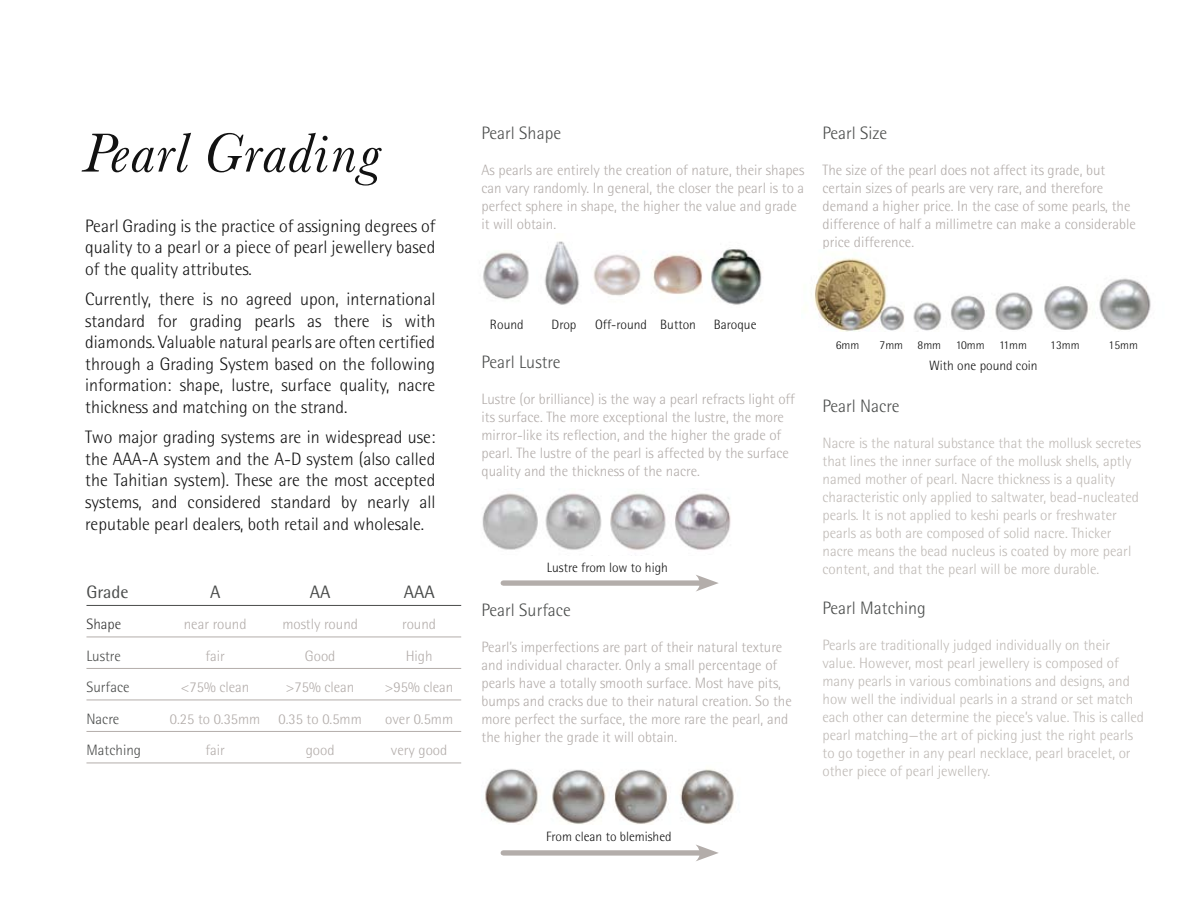
<style>
.page{position:relative;width:1188px;height:918px;background:#fff}
.page>*{position:absolute;margin:0;border:0;box-sizing:border-box;transform-origin:0 0}
.t1{font:italic 57px "Baskerville No 2 BT";color:#121212}
.t2{font:300 18px/21.6px "Rotis Semi Sans";color:#121212;text-align:justify}
.t3{font:300 18px "Rotis Semi Sans";color:#4a4c4b}
.t4{font:18px "Rotis Semi Sans";color:#4a4c4b}
.t5{font:300 15px/18px "Rotis Semi Sans";color:#b3adaa}
.t6{font:300 15px/18px "Rotis Semi Sans";color:#bfbab6}
.t7{font:300 15px "Rotis Semi Sans";color:#4a4c4b}
.t8{font:300 15px "Rotis Semi Sans";color:#333}
.t9{font:300 13.5px "Rotis Semi Sans";color:#121212}
.t10{font:300 12px "Rotis Semi Sans";color:#121212}
</style>
<div class="page">
<img style="left:482px;top:493px;width:249px;height:57px">
<img style="left:483px;top:241px;width:279px;height:64px">
<img style="left:814px;top:258px;width:337px;height:73px">
<img style="left:485px;top:769px;width:249px;height:56px">
<div style="left:503px;top:850px;width:202px;height:6px;background:#b3adaa"></div>
<svg style="left:696px;top:844px;width:23px;height:17px"></svg>
<hr style="left:86px;top:605px;width:375px;height:1px;background:#4a4c4b">
<hr style="left:86px;top:637px;width:375px;height:1px;background:#b3adaa">
<hr style="left:86px;top:668px;width:375px;height:1px;background:#b3adaa">
<hr style="left:86px;top:700px;width:375px;height:1px;background:#b3adaa">
<hr style="left:86px;top:731px;width:375px;height:1px;background:#b3adaa">
<hr style="left:86px;top:763px;width:375px;height:1px;background:#b3adaa">
<div style="left:503px;top:580px;width:202px;height:6px;background:#b3adaa"></div>
<svg style="left:696px;top:575px;width:23px;height:17px"></svg>
<h1 class="t1" style="left:85px;top:118px;width:300px">Pearl Grading</h1>
<p class="t2" style="left:85px;top:215px;width:352px">Pearl Grading is the practice of assigning degrees of quality to a pearl or a piece of pearl jewellery based of the quality attributes.</p>
<p class="t2" style="left:85px;top:288px;width:352px">Currently, there is no agreed upon, international standard for grading pearls as there is with diamonds. Valuable natural pearls are often certified through a Grading System based on the following information: shape, lustre, surface quality, nacre thickness and matching on the strand.</p>
<p class="t2" style="left:85px;top:426px;width:352px">Two major grading systems are in widespread use: the AAA-A system and the A-D system (also called the Tahitian system). These are the most accepted systems, and considered standard by nearly all reputable pearl dealers, both retail and wholesale.</p>
<p class="t4" style="left:86px;top:581px;width:44px">Grade</p>
<p class="t4" style="left:210px;top:581px;width:12px">A</p>
<p class="t4" style="left:310px;top:581px;width:22px">AA</p>
<p class="t4" style="left:404px;top:581px;width:33px">AAA</p>
<p class="t8" style="left:86px;top:616px;width:36px">Shape</p>
<p class="t5" style="left:184px;top:615px;width:64px">near round</p>
<p class="t5" style="left:282px;top:615px;width:77px">mostly round</p>
<p class="t5" style="left:402px;top:615px;width:35px">round</p>
<p class="t7" style="left:86px;top:647px;width:36px">Lustre</p>
<p class="t5" style="left:205px;top:647px;width:21px">fair</p>
<p class="t5" style="left:305px;top:647px;width:32px">Good</p>
<p class="t5" style="left:406px;top:647px;width:28px">High</p>
<p class="t7" style="left:86px;top:679px;width:45px">Surface</p>
<p class="t5" style="left:181px;top:678px;width:70px">&lt;75% clean</p>
<p class="t5" style="left:286px;top:678px;width:70px">&gt;75% clean</p>
<p class="t5" style="left:385px;top:678px;width:70px">&gt;95% clean</p>
<p class="t7" style="left:86px;top:710px;width:34px">Nacre</p>
<p class="t5" style="left:170px;top:710px;width:193px">0.25 to 0.35mm 0.35 to 0.5mm</p>
<p class="t5" style="left:385px;top:710px;width:69px">over 0.5mm</p>
<p class="t7" style="left:86px;top:742px;width:56px">Matching</p>
<p class="t5" style="left:205px;top:741px;width:21px">fair</p>
<p class="t5" style="left:306px;top:741px;width:30px">good</p>
<p class="t5" style="left:391px;top:741px;width:58px">very good</p>
<p class="t3" style="left:482px;top:122px;width:81px">Pearl Shape</p>
<p class="t5" style="left:482px;top:161px;width:324px">As pearls are entirely the creation of nature, their shapes can vary randomly. In general, the closer the pearl is to a perfect sphere in shape, the higher the value and grade it will obtain.</p>
<p class="t3" style="left:823px;top:122px;width:66px">Pearl Size</p>
<p class="t5" style="left:823px;top:161px;width:315px">The size of the pearl does not affect its grade, but certain sizes of pearls are very rare, and therefore demand a higher price. In the case of some pearls, the difference of half a millimetre can make a considerable price difference.</p>
<p class="t9" style="left:490px;top:317px;width:35px">Round</p>
<p class="t9" style="left:552px;top:317px;width:26px">Drop</p>
<p class="t9" style="left:595px;top:317px;width:102px">Off-round Button</p>
<p class="t9" style="left:714px;top:317px;width:44px">Baroque</p>
<p class="t3" style="left:482px;top:352px;width:81px">Pearl Lustre</p>
<p class="t5" style="left:482px;top:390px;width:315px">Lustre (or brilliance) is the way a pearl refracts light off its surface. The more exceptional the lustre, the more mirror-like its reflection, and the higher the grade of pearl. The lustre of the pearl is affected by the surface quality and the thickness of the nacre.</p>
<p class="t9" style="left:547px;top:560px;width:123px">Lustre from low to high</p>
<p class="t3" style="left:482px;top:599px;width:91px">Pearl Surface</p>
<p class="t5" style="left:482px;top:638px;width:312px">Pearl’s imperfections are part of their natural texture and individual character. Only a small percentage of pearls have a totally smooth surface. Most have pits, bumps and cracks due to their natural creation. So the more perfect the surface, the more rare the pearl, and the higher the grade it will obtain.</p>
<p class="t9" style="left:546px;top:828px;width:127px">From clean to blemished</p>
<p class="t10" style="left:836px;top:339px;width:25px">6mm</p>
<p class="t10" style="left:880px;top:339px;width:149px">7mm 8mm 10mm 11mm</p>
<p class="t10" style="left:1050px;top:339px;width:31px">13mm</p>
<p class="t10" style="left:1109px;top:339px;width:31px">15mm</p>
<p class="t9" style="left:929px;top:357px;width:110px">With one pound coin</p>
<p class="t3" style="left:823px;top:396px;width:79px">Pearl Nacre</p>
<p class="t6" style="left:823px;top:434px;width:320px">Nacre is the natural substance that the mollusk secretes that lines the inner surface of the mollusk shells, aptly named mother of pearl. Nacre thickness is a quality characteristic only applied to saltwater, bead-nucleated pearls. It is not applied to keshi pearls or freshwater pearls as both are composed of solid nacre. Thicker nacre means the bead nucleus is coated by more pearl content, and that the pearl will be more durable.</p>
<p class="t3" style="left:823px;top:597px;width:105px">Pearl Matching</p>
<p class="t6" style="left:823px;top:636px;width:323px">Pearls are traditionally judged individually on their value. However, most pearl jewellery is composed of many pearls in various combinations and designs, and how well the individual pearls in a strand or set match each other can determine the piece’s value. This is called pearl matching—the art of picking just the right pearls to go together in any pearl necklace, pearl bracelet, or other piece of pearl jewellery.</p>
</div>
